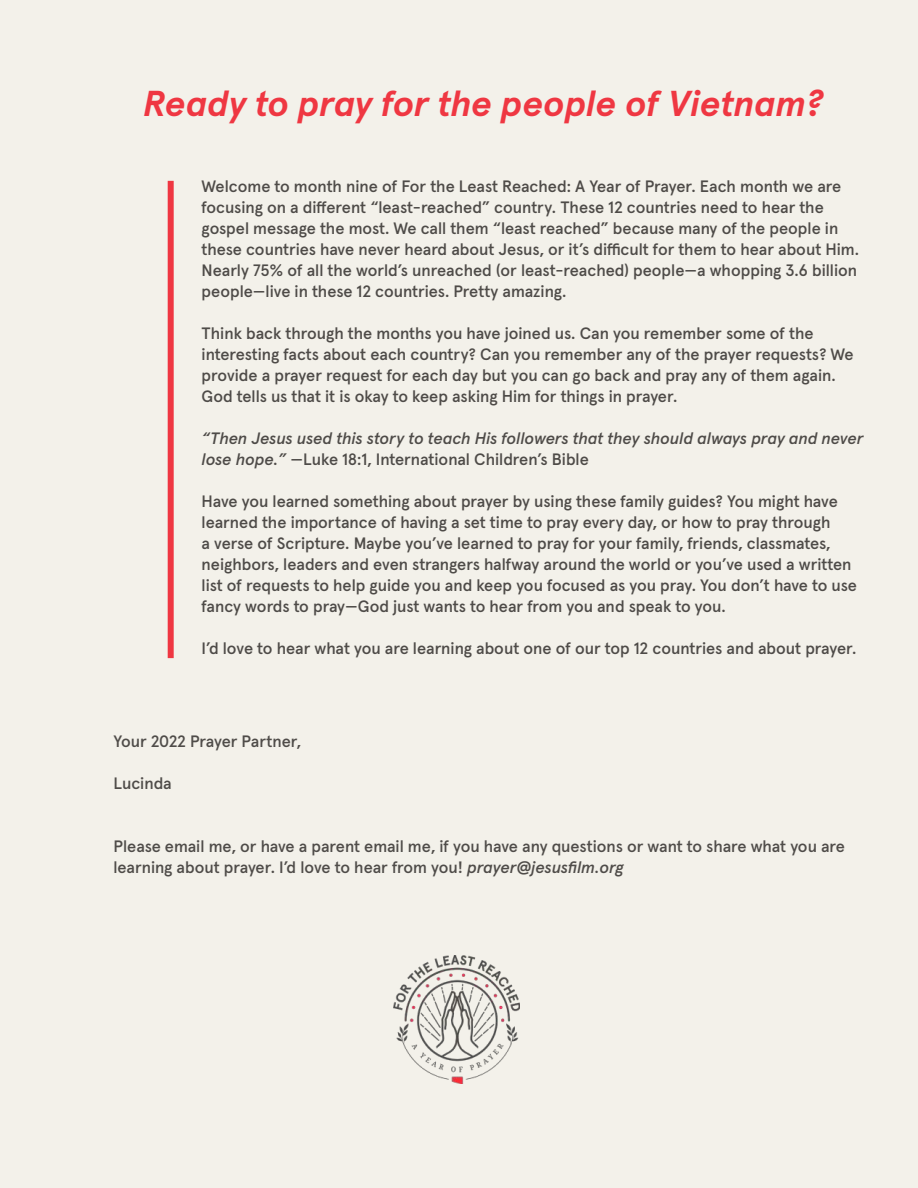
<style>
.page{position:relative;width:918px;height:1188px;background:#f3f1ea}
.page>*{position:absolute;margin:0;border:0;box-sizing:border-box;transform-origin:0 0}
.t1{font:italic 700 36px "Apercu Pro";letter-spacing:-.005em;color:#ef3742}
.t2{font:500 16.5px/21px "Apercu Pro";letter-spacing:-.005em;color:#4e4b48}
.t3{font:500 16.5px/21px "Apercu Pro";letter-spacing:-.005em;color:#4f4c49}
.t4{font:italic 500 16.5px/21px "Apercu Pro";letter-spacing:-.01em;color:#4e4b48}
.s1{font-size:37.5px}
.s2{font-style:normal}
.s3{font-style:italic}
</style>
<div class="page">
<div style="left:168px;top:181px;width:6px;height:477px;background:#ef3742"></div>
<img style="left:393px;top:956px;width:126px;height:128px">
<h1 class="t1" style="left:143px;top:90px;width:682px">Ready to pray for the people of Vietnam<span class="s1">?</span></h1>
<p class="t2" style="left:202px;top:177px;width:659px">Welcome to month nine of For the Least Reached: A Year of Prayer. Each month we are focusing on a different “least-reached” country. These 12 countries need to hear the gospel message the most. We call them “least reached” because many of the people in these countries have never heard about Jesus, or it’s difficult for them to hear about Him.<br>Nearly 75% of all the world’s unreached (or least-reached) people—a whopping 3.6 billion people—live in these 12 countries. Pretty amazing.</p>
<p class="t2" style="left:202px;top:324px;width:654px">Think back through the months you have joined us. Can you remember some of the interesting facts about each country? Can you remember any of the prayer requests? We provide a prayer request for each day but you can go back and pray any of them again.<br>God tells us that it is okay to keep asking Him for things in prayer.</p>
<p class="t4" style="left:202px;top:430px;width:663px">“Then Jesus used this story to teach His followers that they should always pray and never lose hope.” <span class="s2">—Luke 18:1, International Children’s Bible</span></p>
<p class="t2" style="left:202px;top:492px;width:657px">Have you learned something about prayer by using these family guides? You might have learned the importance of having a set time to pray every day, or how to pray through<br>a verse of Scripture. Maybe you’ve learned to pray for your family, friends, classmates, neighbors, leaders and even strangers halfway around the world or you’ve used a written list of requests to help guide you and keep you focused as you pray. You don’t have to use fancy words to pray—God just wants to hear from you and speak to you.</p>
<p class="t2" style="left:202px;top:639px;width:656px">I’d love to hear what you are learning about one of our top 12 countries and about prayer.</p>
<p class="t3" style="left:113px;top:732px;width:189px">Your 2022 Prayer Partner,</p>
<p class="t3" style="left:113px;top:774px;width:60px">Lucinda</p>
<p class="t3" style="left:113px;top:837px;width:733px">Please email me, or have a parent email me, if you have any questions or want to share what you are learning about prayer. I’d love to hear from you! <span class="s3">prayer@jesusfilm.org</span></p>
</div>
